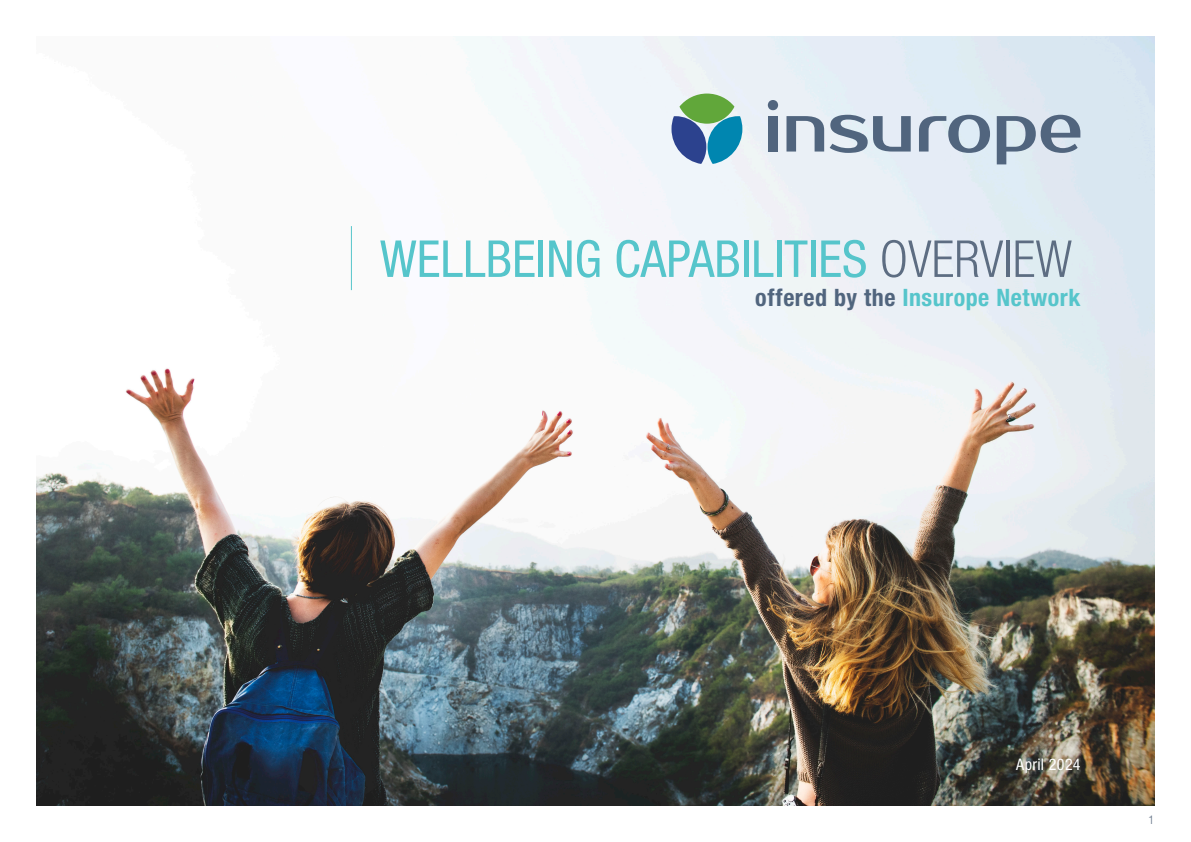
<style>
.page{position:relative;width:1191px;height:842px;background:#fff}
.page>*{position:absolute;margin:0;border:0;box-sizing:border-box;transform-origin:0 0}
.Page_Header_-_Blue{font:condensed 51px "Helvetica Neue LT Pro";color:#56c5cb}
.t1{font:700 condensed 24px "Helvetica Neue LT Pro";letter-spacing:.02em;color:#56c5cb}
.t2{font:condensed 16px "Helvetica Neue LT Pro";letter-spacing:.02em;color:#fff}
.t3{font:300 condensed 12px "Helvetica Neue LT Pro";color:#5d6d82}
.s1{font-weight:300;color:#5d6d82}
.s2{color:#51657e}
</style>
<div class="page">
<img style="left:36px;top:36px;width:1118px;height:770px">
<hr style="left:351px;top:226px;width:1px;height:64px;background:#56c5cb">
<svg style="left:996px;top:115px;width:84px;height:49px;background:#a3b2c1"></svg>
<div style="left:768px;top:116px;width:9px;height:36px;background:#51657e"></div>
<svg style="left:768px;top:100px;width:10px;height:10px"></svg>
<svg style="left:786px;top:115px;width:81px;height:38px;background:#a1aebd"></svg>
<svg style="left:873px;top:116px;width:37px;height:36px"></svg>
<svg style="left:919px;top:115px;width:71px;height:38px;background:#a2b0c1"></svg>
<svg style="left:671px;top:94px;width:71px;height:70px"></svg>
<p class="Page_Header_-_Blue" style="left:380px;top:229px;width:694px">WELLBEING CAPABILITIES <span class="s1">OVERVIEW</span></p>
<p class="t1" style="left:755px;top:283px;width:326px"><span class="s2">offered by the</span> Insurope Network</p>
<p class="t2" style="left:1016px;top:755px;width:66px">April 2024</p>
<p class="t3" style="left:1148px;top:812px;width:7px">1</p>
</div>
